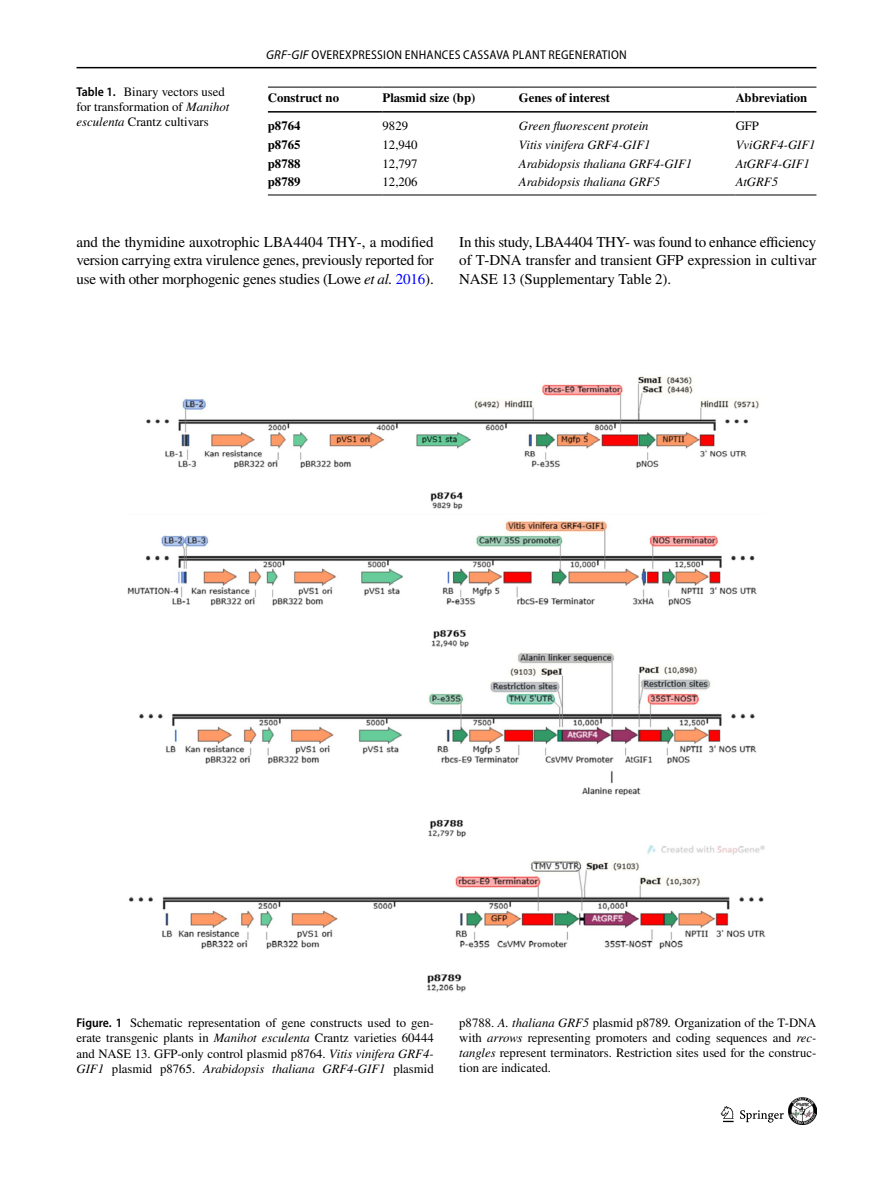
<style>
.page{position:relative;width:893px;height:1187px;background:#fff}
.page>*{position:absolute;margin:0;border:0;box-sizing:border-box;transform-origin:0 0}
.t1{font:15px/18.8px "STIX";letter-spacing:-.005em;color:#000;text-align:justify}
.t2{font:12.75px/15px "STIX";color:#000;text-align:justify}
.t3{font:italic 12.75px "STIX";color:#000}
.t4{font:700 12.75px "STIX";color:#000}
.t5{font:12.75px "Myriad Pro Semi Cn 3";letter-spacing:.02em;color:#000}
.s1{font-family:"Myriad Pro";font-style:italic}
.s2{font-family:"Myriad Pro";font-weight:600;font-stretch:semi-condensed}
.s3{font-style:italic}
.s4{color:#00f}
</style>
<div class="page">
<hr style="left:77px;top:67px;width:739px;height:1px;background:#000">
<svg style="left:721px;top:1106px;width:13px;height:15px"></svg>
<svg style="left:740px;top:1110px;width:44px;height:12px"></svg>
<img style="left:789px;top:1097px;width:27px;height:27px">
<hr style="left:268px;top:87px;width:115px;height:1px;background:#000">
<hr style="left:268px;top:111px;width:115px;height:2px;background:#000">
<hr style="left:383px;top:87px;width:136px;height:1px;background:#000">
<hr style="left:383px;top:111px;width:136px;height:2px;background:#000">
<hr style="left:519px;top:87px;width:217px;height:1px;background:#000">
<hr style="left:519px;top:111px;width:217px;height:2px;background:#000">
<hr style="left:736px;top:87px;width:80px;height:1px;background:#000">
<hr style="left:736px;top:111px;width:80px;height:2px;background:#000">
<hr style="left:268px;top:194px;width:115px;height:1px;background:#000">
<hr style="left:383px;top:194px;width:136px;height:1px;background:#000">
<hr style="left:519px;top:194px;width:217px;height:1px;background:#000">
<hr style="left:736px;top:194px;width:80px;height:1px;background:#000">
<img style="left:128px;top:376px;width:637px;height:616px">
<p class="t5" style="left:266px;top:48px;width:362px"><span class="s1">GRF</span>-<span class="s1">GIF</span> OVEREXPRESSION ENHANCES CASSAVA PLANT REGENERATION</p>
<p class="t2" style="left:77px;top:85px;width:154px;text-align:left"><span class="s2">Table 1.</span> Binary vectors used for transformation of <span class="s3">Manihot esculenta</span> Crantz cultivars</p>
<p class="t4" style="left:268px;top:90px;width:73px">Construct no</p>
<p class="t4" style="left:383px;top:90px;width:94px">Plasmid size (bp)</p>
<p class="t4" style="left:519px;top:90px;width:93px">Genes of interest</p>
<p class="t4" style="left:736px;top:90px;width:73px">Abbreviation</p>
<p class="t4" style="left:268px;top:118px;width:34px">p8764</p>
<p class="t2" style="left:383px;top:119px;width:27px">9829</p>
<p class="t3" style="left:519px;top:117px;width:131px">Green fluorescent protein</p>
<p class="t2" style="left:736px;top:119px;width:25px">GFP</p>
<p class="t4" style="left:268px;top:137px;width:34px">p8765</p>
<p class="t2" style="left:383px;top:138px;width:37px">12,940</p>
<p class="t3" style="left:519px;top:136px;width:133px">Vitis vinifera GRF4-GIF1</p>
<p class="t3" style="left:736px;top:136px;width:82px">VviGRF4-GIF1</p>
<p class="t4" style="left:268px;top:156px;width:34px">p8788</p>
<p class="t2" style="left:383px;top:157px;width:37px">12,797</p>
<p class="t3" style="left:519px;top:155px;width:175px">Arabidopsis thaliana GRF4-GIF1</p>
<p class="t3" style="left:736px;top:155px;width:76px">AtGRF4-GIF1</p>
<p class="t4" style="left:268px;top:174px;width:34px">p8789</p>
<p class="t2" style="left:383px;top:175px;width:37px">12,206</p>
<p class="t3" style="left:519px;top:173px;width:143px">Arabidopsis thaliana GRF5</p>
<p class="t3" style="left:736px;top:173px;width:44px">AtGRF5</p>
<p class="t1" style="left:77px;top:233px;width:359px">and the thymidine auxotrophic LBA4404 THY-, a modified version carrying extra virulence genes, previously reported for use with other morphogenic genes studies (Lowe <span class="s3">et al.</span> <span class="s4">2016</span>).</p>
<p class="t1" style="left:459px;top:233px;width:359px">In this study, LBA4404 THY- was found to enhance efficiency of T-DNA transfer and transient GFP expression in cultivar NASE 13 (Supplementary Table 2).</p>
<p class="t2" style="left:77px;top:1016px;width:359px"><span class="s2">Figure. 1</span> Schematic representation of gene constructs used to gen&shy;erate transgenic plants in <span class="s3">Manihot esculenta</span> Crantz varieties 60444 and NASE 13. GFP-only control plasmid p8764. <span class="s3">Vitis vinifera GRF4- GIF1</span> plasmid p8765. <span class="s3">Arabidopsis thaliana GRF4-GIF1</span> plasmid</p>
<p class="t2" style="left:459px;top:1016px;width:359px">p8788. <span class="s3">A. thaliana GRF5</span> plasmid p8789<span class="s3">.</span> Organization of the T-DNA with <span class="s3">arrows</span> representing promoters and coding sequences and <span class="s3">rec&shy;tangles</span> represent terminators. Restriction sites used for the construc&shy;tion are indicated.</p>
</div>
